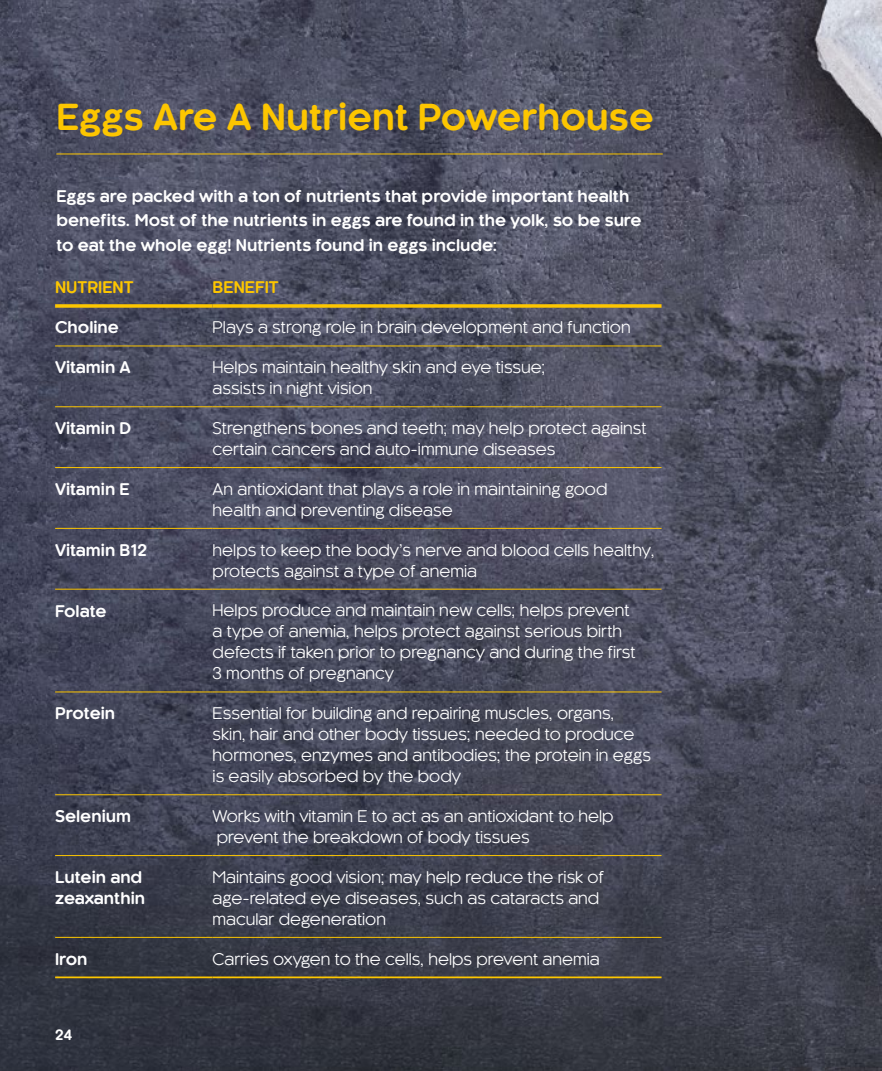
<style>
.page{position:relative;width:882px;height:1071px;background:#fff}
.page>*{position:absolute;margin:0;border:0;box-sizing:border-box;transform-origin:0 0}
.t1{font:700 35px "Kaleko 205 Round";color:#fdc600}
.t2{font:15.75px/21px "Kaleko 205 Round";color:#fff}
.t3{font:700 15.75px/24.5px "Kaleko 205 Round";color:#fff}
.t4{font:700 15.75px "Kaleko 205 Round";color:#fdc600}
.t5{font:700 14px "Kaleko 205 Round";color:#fff}
</style>
<div class="page">
<img style="left:0;top:0;width:882px;height:1071px">
<hr style="left:56px;top:154px;width:607px;height:1px;background:#fdc600">
<hr style="left:55px;top:346px;width:158px;height:1px;background:#fdc600">
<hr style="left:213px;top:346px;width:449px;height:1px;background:#fdc600">
<hr style="left:55px;top:406px;width:158px;height:1px;background:#fdc600">
<hr style="left:213px;top:406px;width:449px;height:1px;background:#fdc600">
<hr style="left:55px;top:467px;width:158px;height:1px;background:#fdc600">
<hr style="left:213px;top:467px;width:449px;height:1px;background:#fdc600">
<hr style="left:55px;top:528px;width:158px;height:1px;background:#fdc600">
<hr style="left:213px;top:528px;width:449px;height:1px;background:#fdc600">
<hr style="left:55px;top:589px;width:158px;height:1px;background:#fdc600">
<hr style="left:213px;top:589px;width:449px;height:1px;background:#fdc600">
<hr style="left:55px;top:692px;width:158px;height:1px;background:#fdc600">
<hr style="left:213px;top:692px;width:449px;height:1px;background:#fdc600">
<hr style="left:55px;top:794px;width:158px;height:1px;background:#fdc600">
<hr style="left:213px;top:794px;width:449px;height:1px;background:#fdc600">
<hr style="left:55px;top:855px;width:158px;height:1px;background:#fdc600">
<hr style="left:213px;top:855px;width:449px;height:1px;background:#fdc600">
<hr style="left:55px;top:937px;width:158px;height:1px;background:#fdc600">
<hr style="left:213px;top:937px;width:449px;height:1px;background:#fdc600">
<svg style="left:55px;top:304px;width:158px;height:4px"></svg>
<svg style="left:213px;top:304px;width:449px;height:4px;background:#e7b70c"></svg>
<hr style="left:55px;top:976px;width:158px;height:2px;background:#fdc600">
<hr style="left:213px;top:976px;width:449px;height:2px;background:#fdc600">
<h1 class="t1" style="left:56px;top:97px;width:599px">Eggs Are A Nutrient Powerhouse</h1>
<p class="t3" style="left:56px;top:184px;width:587px">Eggs are packed with a ton of nutrients that provide important health benefits. Most of the nutrients in eggs are found in the yolk, so be sure to eat the whole egg! Nutrients found in eggs include:</p>
<p class="t4" style="left:55px;top:279px;width:80px">NUTRIENT</p>
<p class="t4" style="left:213px;top:279px;width:68px">BENEFIT</p>
<p class="t3" style="left:55px;top:316px;width:65px">Choline</p>
<p class="t2" style="left:213px;top:317px;width:420px">Plays a strong role in brain development and function</p>
<p class="t3" style="left:55px;top:356px;width:77px">Vitamin A</p>
<p class="t2" style="left:213px;top:357px;width:335px">Helps maintain healthy skin and eye tissue; assists in night vision</p>
<p class="t3" style="left:55px;top:416px;width:78px">Vitamin D</p>
<p class="t2" style="left:213px;top:418px;width:435px">Strengthens bones and teeth; may help protect against certain cancers and auto-immune diseases</p>
<p class="t3" style="left:55px;top:477px;width:76px">Vitamin E</p>
<p class="t2" style="left:213px;top:479px;width:396px">An antioxidant that plays a role in maintaining good health and preventing disease</p>
<p class="t3" style="left:55px;top:538px;width:93px">Vitamin B12</p>
<p class="t2" style="left:213px;top:539px;width:444px">helps to keep the body’s nerve and blood cells healthy, protects against a type of anemia</p>
<p class="t3" style="left:55px;top:599px;width:53px">Folate</p>
<p class="t2" style="left:213px;top:600px;width:425px">Helps produce and maintain new cells; helps prevent a type of anemia, helps protect against serious birth defects if taken prior to pregnancy and during the first 3 months of pregnancy</p>
<p class="t3" style="left:55px;top:702px;width:62px">Protein</p>
<p class="t2" style="left:213px;top:703px;width:440px">Essential for building and repairing muscles, organs, skin, hair and other body tissues; needed to produce hormones, enzymes and antibodies; the protein in eggs is easily absorbed by the body</p>
<p class="t3" style="left:55px;top:804px;width:78px">Selenium</p>
<p class="t2" style="left:213px;top:806px;width:403px">Works with vitamin E to act as an antioxidant to help prevent the breakdown of body tissues</p>
<p class="t3" style="left:55px;top:867px;width:92px;line-height:21px">Lutein and zeaxanthin</p>
<p class="t2" style="left:213px;top:867px;width:393px">Maintains good vision; may help reduce the risk of age‑related eye diseases, such as cataracts and macular degeneration</p>
<p class="t3" style="left:55px;top:947px;width:34px">Iron</p>
<p class="t2" style="left:213px;top:948px;width:389px">Carries oxygen to the cells, helps prevent anemia</p>
<p class="t5" style="left:55px;top:1027px;width:18px">24</p>
</div>
